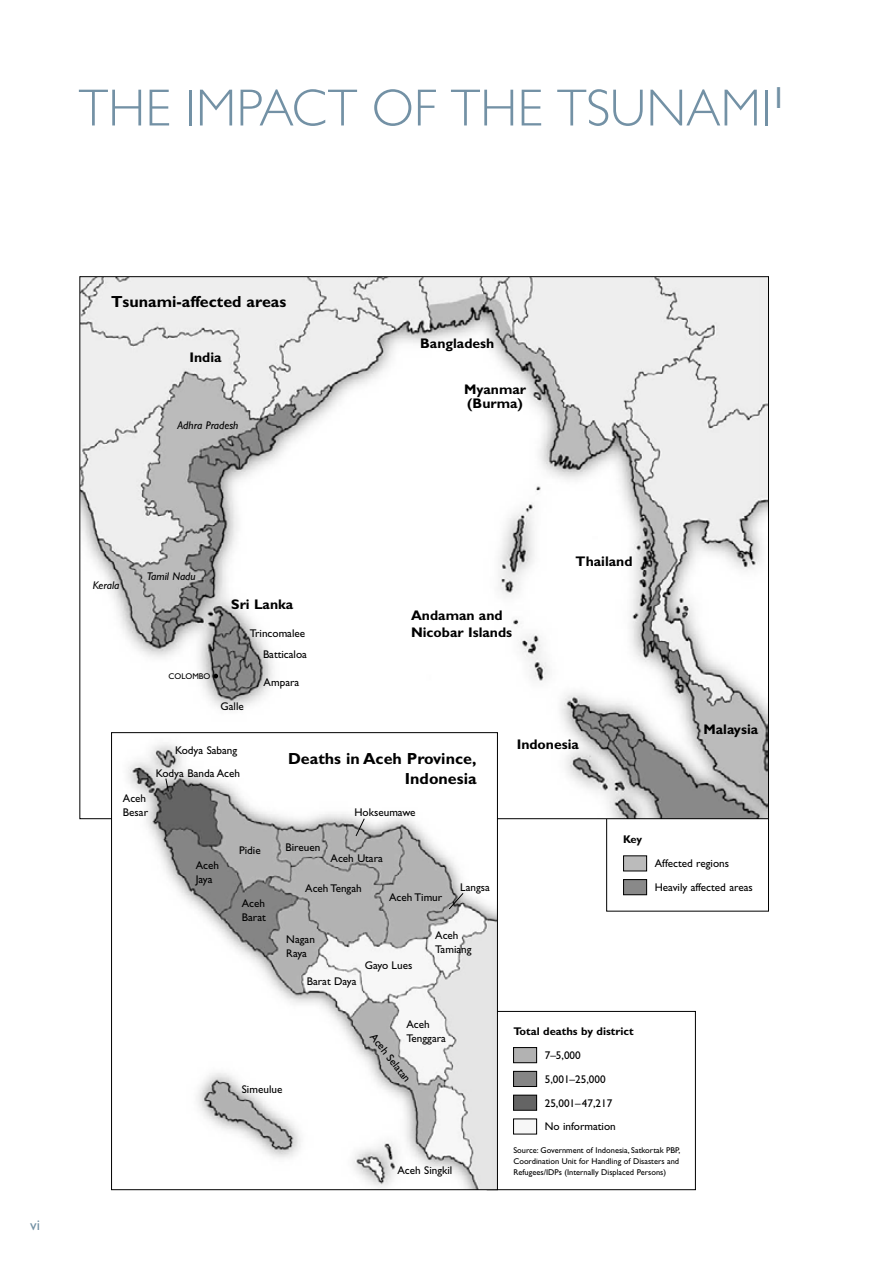
<style>
.page{position:relative;width:893px;height:1263px;background:#fff}
.page>*{position:absolute;margin:0;border:0;box-sizing:border-box;transform-origin:0 0}
.t1{font:300 52.5px "Gill Sans";letter-spacing:.005em;color:#7391a5}
.t2{font:700 16.05px/19.5px "Gill Sans";color:#000;text-align:right}
.t3{font:15px "Gill Sans";color:#7391a5}
.t4{font:700 13.95px/14px "Gill Sans";color:#000}
.t5{font:11.25px/14px "Gill Sans";color:#000}
.t6{font:italic 11.25px "Gill Sans";color:#000}
.t7{font:700 11.25px "Gill Sans";color:#000}
.t8{font:8.4px/11.2px "Gill Sans";color:#000;text-align:justify}
</style>
<div class="page">
<div style="left:606px;top:810px;width:163px;height:102px;border:1px solid #000"></div>
<div style="left:487px;top:1011px;width:209px;height:179px;border:1px solid #000"></div>
<img style="left:81px;top:278px;width:686px;height:539px">
<img style="left:113px;top:734px;width:383px;height:454px">
<div style="left:623px;top:855px;width:24px;height:16px;border:1px solid #000"></div>
<div style="left:623px;top:879px;width:24px;height:16px;border:1px solid #000"></div>
<div style="left:513px;top:1047px;width:24px;height:16px;border:1px solid #000"></div>
<div style="left:513px;top:1071px;width:24px;height:16px;border:1px solid #000"></div>
<img style="left:515px;top:1097px;width:20px;height:12px">
<div style="left:513px;top:1095px;width:24px;height:16px;border:1px solid #000"></div>
<div style="left:513px;top:1118px;width:24px;height:16px;border:1px solid #000"></div>
<svg style="left:165px;top:778px;width:4px;height:14px"></svg>
<svg style="left:448px;top:892px;width:16px;height:18px"></svg>
<svg style="left:355px;top:818px;width:10px;height:19px"></svg>
<svg style="left:213px;top:674px;width:5px;height:4px"></svg>
<h1 class="t1" style="left:79px;top:78px;width:709px">THE IMPACT OF THE TSUNAMI<sup>1</sup></h1>
<h3 class="t3" style="left:30px;top:1216px;width:11px">vi</h3>
<h2 class="t2" style="left:111px;top:292px;width:177px">Tsunami-affected areas</h2>
<p class="t4" style="left:189px;top:350px;width:34px">India</p>
<p class="t6" style="left:177px;top:419px;width:63px">Adhra Pradesh</p>
<p class="t4" style="left:420px;top:336px;width:76px">Bangladesh</p>
<p class="t4" style="left:464px;top:382px;width:63px">Myanmar (Burma)</p>
<p class="t6" style="left:93px;top:579px;width:28px">Kerala</p>
<p class="t6" style="left:147px;top:569px;width:51px">Tamil Nadu</p>
<p class="t8" style="left:169px;top:670px;width:44px">COLOMBO</p>
<p class="t4" style="left:231px;top:597px;width:64px">Sri Lanka</p>
<p class="t5" style="left:250px;top:622px;width:59px;line-height:21.8px;text-align:right">Trincomalee<br>Batticaloa</p>
<p class="t5" style="left:264px;top:675px;width:37px">Ampara</p>
<p class="t5" style="left:221px;top:699px;width:25px">Galle</p>
<p class="t4" style="left:411px;top:607px;width:103px;line-height:16.8px">Andaman and<br>Nicobar Islands</p>
<p class="t4" style="left:576px;top:554px;width:58px">Thailand</p>
<p class="t5" style="left:156px;top:738px;width:86px;line-height:23.1px;text-align:right">Kodya Sabang<br>Kodya Banda Aceh</p>
<h2 class="t2" style="left:288px;top:749px;width:190px">Deaths in Aceh Province,<br>Indonesia</h2>
<p class="t4" style="left:517px;top:737px;width:64px">Indonesia</p>
<p class="t5" style="left:123px;top:791px;width:27px">Aceh<br>Besar</p>
<p class="t5" style="left:196px;top:858px;width:25px">Aceh<br>Jaya</p>
<p class="t5" style="left:354px;top:805px;width:63px">Hokseumawe</p>
<p class="t5" style="left:239px;top:843px;width:23px">Pidie</p>
<p class="t5" style="left:285px;top:840px;width:36px">Bireuen</p>
<p class="t5" style="left:331px;top:852px;width:54px">Aceh Utara</p>
<p class="t5" style="left:305px;top:881px;width:58px">Aceh Tengah</p>
<p class="t5" style="left:460px;top:880px;width:31px">Langsa</p>
<p class="t5" style="left:389px;top:890px;width:55px">Aceh Timur</p>
<p class="t5" style="left:435px;top:928px;width:38px">Aceh<br>Tamiang</p>
<p class="t5" style="left:365px;top:958px;width:49px">Gayo Lues</p>
<p class="t5" style="left:242px;top:896px;width:26px">Aceh<br>Barat</p>
<p class="t5" style="left:286px;top:932px;width:30px">Nagan<br>Raya</p>
<p class="t5" style="left:307px;top:974px;width:51px">Barat Daya</p>
<p class="t7" style="left:623px;top:833px;width:21px">Key</p>
<p class="t4" style="left:703px;top:722px;width:56px">Malaysia</p>
<p class="t5" style="left:655px;top:852px;width:100px;line-height:23.7px">Affected regions<br>Heavily affected areas</p>
<p class="t5" style="left:242px;top:1082px;width:42px">Simeulue</p>
<p class="t5" style="left:406px;top:1017px;width:41px">Aceh<br>Tenggara</p>
<p class="t5" style="left:378px;top:1030px;width:60px;rotate:52deg">Aceh Selatan</p>
<p class="t7" style="left:513px;top:1025px;width:122px">Total deaths by district</p>
<p class="t5" style="left:545px;top:1043px;width:73px;line-height:23.7px">7–5,000<br>5,001–25,000<br>25,001–47,217<br>No information</p>
<p class="t5" style="left:397px;top:1163px;width:56px">Aceh Singkil</p>
<p class="t8" style="left:513px;top:1144px;width:168px">Source: Government of Indonesia, Satkortak PBP, Coordination Unit for Handling of Disasters and Refugees/IDPs (Internally Displaced Persons)</p>
</div>
